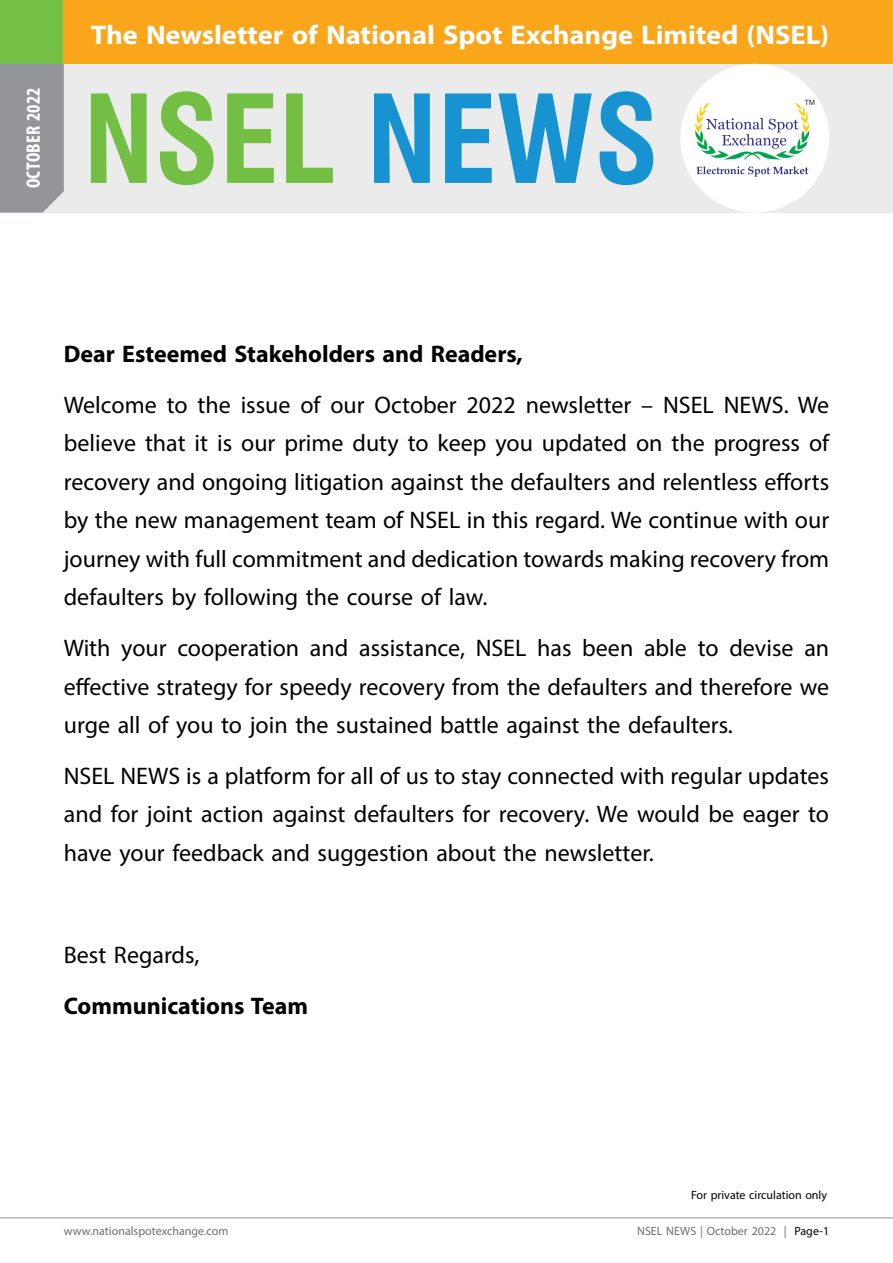
<style>
.page{position:relative;width:893px;height:1263px;background:#fff}
.page>*{position:absolute;margin:0;border:0;box-sizing:border-box;transform-origin:0 0}
.t1{font:700 27px "Myriad Pro";color:#fff;scale:1.06 1}
.t2{font:24px/38.4px "Myriad Pro";color:#000;text-align:justify}
.t3{font:700 24px "Myriad Pro";color:#000}
.t4{font:700 condensed 19.5px "Myriad Pro";letter-spacing:.02em;color:#fff}
.t5{font:12px "Myriad Pro";color:#6d6e71}
.t6{font:12px "Myriad Pro";color:#000}
.s1{color:#000}
</style>
<div class="page">
<hr style="left:0;top:1217px;width:893px;height:1px;background:#949699">
<div style="left:0;top:64px;width:893px;height:149px;background:#ebebec"></div>
<div style="left:0;top:64px;width:64px;height:149px;background:#939598"></div>
<div style="left:0;top:0;width:64px;height:64px;background:#73c044"></div>
<div style="left:64px;top:0;width:829px;height:64px;background:#faa61b"></div>
<div style="left:680px;top:64px;width:149px;height:149px;background:#fff;border-radius:50%"></div>
<svg style="left:695px;top:100px;width:119px;height:77px"></svg>
<svg style="left:91px;top:91px;width:242px;height:94px"></svg>
<svg style="left:374px;top:91px;width:279px;height:94px"></svg>
<p class="t4" style="left:21px;top:188px;width:102px;rotate:-90deg">OCTOBER 2022</p>
<p class="t1" style="left:91px;top:17px;width:698px">The Newsletter of National Spot Exchange Limited (NSEL)</p>
<p class="t3" style="left:64px;top:338px;width:461px">Dear Esteemed Stakeholders and Readers,</p>
<p class="t2" style="left:64px;top:385px;width:767px">Welcome to the issue of our October 2022 newsletter – NSEL NEWS. We believe that it is our prime duty to keep you updated on the progress of recovery and ongoing litigation against the defaulters and relentless efforts by the new management team of NSEL in this regard. We continue with our journey with full commitment and dedication towards making recovery from defaulters by following the course of law.</p>
<p class="t2" style="left:64px;top:628px;width:767px">With your cooperation and assistance, NSEL has been able to devise an effective strategy for speedy recovery from the defaulters and therefore we urge all of you to join the sustained battle against the defaulters.</p>
<p class="t2" style="left:64px;top:756px;width:767px">NSEL NEWS is a platform for all of us to stay connected with regular updates and for joint action against defaulters for recovery. We would be eager to have your feedback and suggestion about the newsletter.</p>
<p class="t2" style="left:64px;top:935px;width:137px">Best Regards,</p>
<p class="t3" style="left:64px;top:991px;width:246px">Communications Team</p>
<p class="t6" style="left:691px;top:1188px;width:137px">For private circulation only</p>
<p class="t5" style="left:64px;top:1223px;width:166px">www.nationalspotexchange.com</p>
<p class="t5" style="left:637px;top:1223px;width:194px">NSEL NEWS | October 2022 | <span class="s1">Page-1</span></p>
</div>
